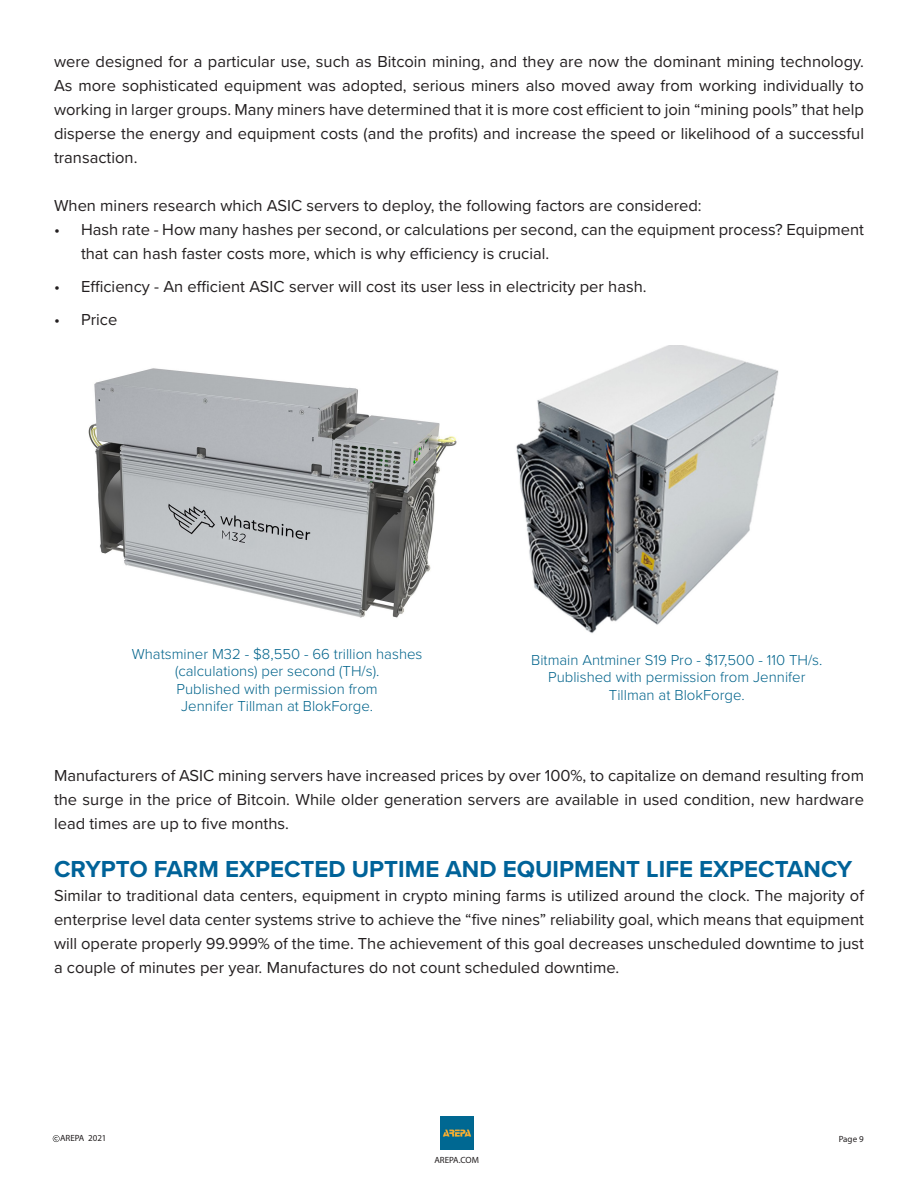
<style>
.page{position:relative;width:918px;height:1188px;background:#fff}
.page>*{position:absolute;margin:0;border:0;box-sizing:border-box;transform-origin:0 0}
.t1{font:700 24px "Proxima Nova";color:#006399}
.t2{font:16.5px/24px "Proxima Nova";color:#231f20;text-align:justify}
.t3{font:300 15px/17.4px "Proxima Nova";color:#00638b;text-align:center}
.t4{font:9px "Myriad Pro";color:#231f20}
</style>
<div class="page">
<img style="left:440px;top:1116px;width:33px;height:33px">
<svg style="left:53px;top:1135px;width:7px;height:7px"></svg>
<img style="left:88px;top:368px;width:369px;height:250px">
<img style="left:516px;top:345px;width:263px;height:288px">
<p class="t2" style="left:54px;top:49px;width:812px">were designed for a particular use, such as Bitcoin mining, and they are now the dominant mining technology.<br>As more sophisticated equipment was adopted, serious miners also moved away from working individually to working in larger groups. Many miners have determined that it is more cost efficient to join “mining pools” that help disperse the energy and equipment costs (and the profits) and increase the speed or likelihood of a successful transaction.</p>
<p class="t2" style="left:54px;top:193px;width:649px">When miners research which ASIC servers to deploy, the following factors are considered:</p>
<p class="t2" style="left:81px;top:217px;width:785px;text-indent:-27px">• Hash rate - How many hashes per second, or calculations per second, can the equipment process? Equipment that can hash faster costs more, which is why efficiency is crucial.</p>
<p class="t2" style="left:54px;top:274px;width:594px">• Efficiency - An efficient ASIC server will cost its user less in electricity per hash.</p>
<p class="t2" style="left:54px;top:307px;width:65px">• Price</p>
<p class="t3" style="left:132px;top:644px;width:292px">Whatsminer M32 - $8,550 - 66 trillion hashes (calculations) per second (TH/s).</p>
<p class="t3" style="left:177px;top:679px;width:203px">Published with permission from</p>
<p class="t3" style="left:181px;top:697px;width:193px">Jennifer Tillman at BlokForge.</p>
<p class="t3" style="left:531px;top:650px;width:293px">Bitmain Antminer S19 Pro - $17,500 - 110 TH/s.</p>
<p class="t3" style="left:548px;top:668px;width:259px">Published with permission from Jennifer<br>Tillman at BlokForge.</p>
<p class="t2" style="left:54px;top:763px;width:812px">Manufacturers of ASIC mining servers have increased prices by over 100%, to capitalize on demand resulting from the surge in the price of Bitcoin. While older generation servers are available in used condition, new hardware lead times are up to five months.</p>
<p class="t1" style="left:54px;top:851px;width:800px">CRYPTO FARM EXPECTED UPTIME AND EQUIPMENT LIFE EXPECTANCY</p>
<p class="t2" style="left:54px;top:883px;width:812px">Similar to traditional data centers, equipment in crypto mining farms is utilized around the clock. The majority of enterprise level data center systems strive to achieve the “five nines” reliability goal, which means that equipment will operate properly 99.999% of the time. The achievement of this goal decreases unscheduled downtime to just a couple of minutes per year. Manufactures do not count scheduled downtime.</p>
<p class="t4" style="left:60px;top:1133px;width:48px">AREPA 2021</p>
<p class="t4" style="left:434px;top:1154px;width:46px">AREPA.COM</p>
<p class="t4" style="left:839px;top:1133px;width:26px">Page 9</p>
</div>
